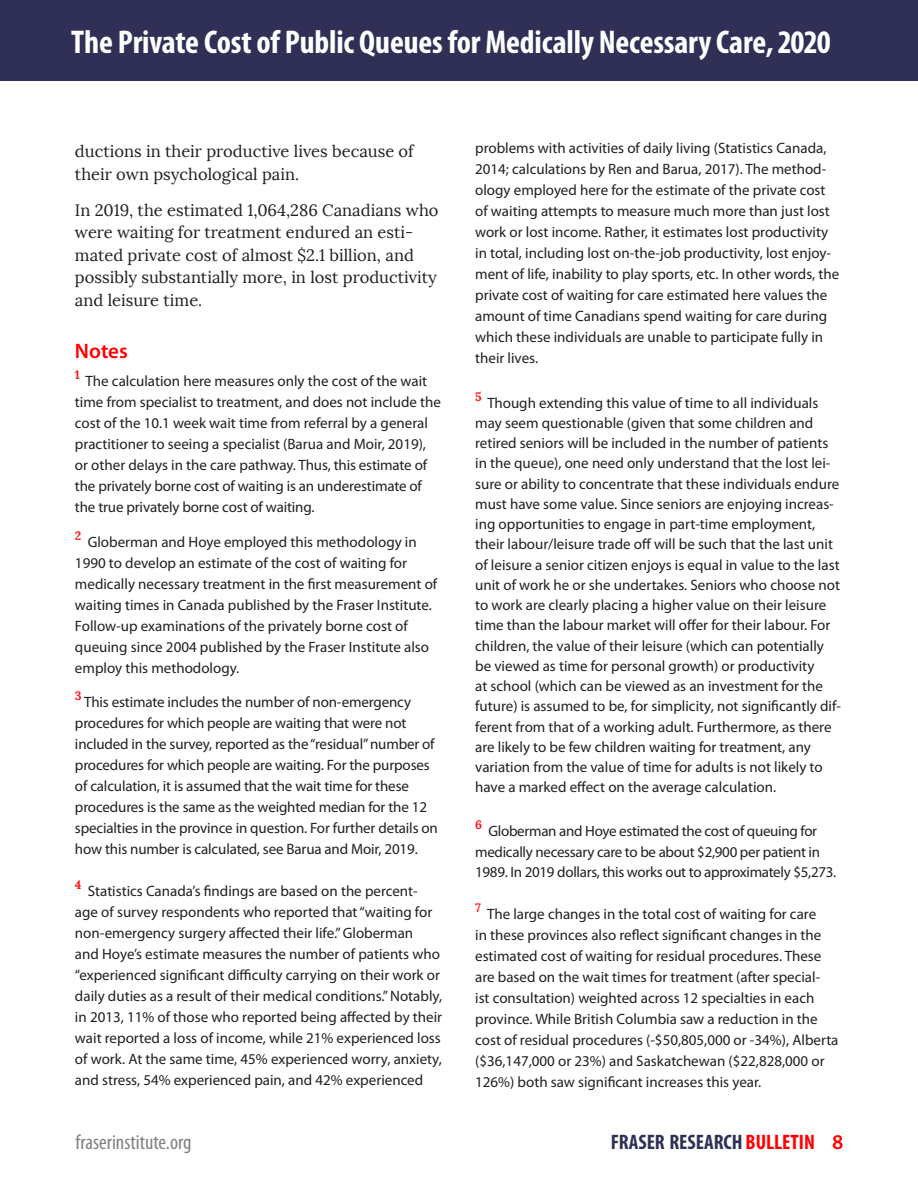
<style>
.page{position:relative;width:918px;height:1188px;background:#fff}
.page>*{position:absolute;margin:0;border:0;box-sizing:border-box;transform-origin:0 0}
.t1{font:700 condensed 33px "Myriad Pro";letter-spacing:-.005em;color:#fff}
.t2{font:700 condensed 21px "Myriad Pro";color:#303057}
.t3{font:condensed 21px "Myriad Pro";color:#828080}
.Head_2{font:600 21px "Myriad Pro";color:#f00}
.t4{font:16.5px/22.5px "Lora";color:#231f20}
.table_source{font:15px/21px "Myriad Pro";color:#231f20}
.table_source-2{font:15px/20.5px "Myriad Pro";letter-spacing:-.02em;color:#231f20}
.table_source-3{font:700 12.3px "Lora";color:#ff1a1a}
.s1{color:#f00}
.s2{font-weight:600;font-stretch:normal;color:#f00}
</style>
<div class="page">
<div style="left:0;top:0;width:918px;height:81px;background:#303057"></div>
<h1 class="t1" style="left:71px;top:21px;width:761px">The Private Cost of Public Queues for Medically Necessary Care, 2020</h1>
<p class="t4" style="left:75px;top:141px;width:340px">ductions in their productive lives because of their own psychological pain.</p>
<p class="t4" style="left:75px;top:199px;width:365px">In 2019, the estimated 1,064,286 Canadians who were waiting for treatment endured an esti&shy;mated private cost of almost $2.1 billion, and possibly substantially more, in lost productivity and leisure time.</p>
<p class="Head_2" style="left:75px;top:338px;width:54px">Notes</p>
<p class="table_source-3" style="left:75px;top:367px;width:6px">1</p>
<p class="table_source" style="left:75px;top:370px;width:368px;text-indent:11px">The calculation here measures only the cost of the wait time from specialist to treatment, and does not include the cost of the 10.1 week wait time from referral by a general practitioner to seeing a specialist (Barua and Moir, 2019), or other delays in the care pathway. Thus, this estimate of the privately borne cost of waiting is an underestimate of the true privately borne cost of waiting.</p>
<p class="table_source-3" style="left:75px;top:527px;width:8px">2</p>
<p class="table_source" style="left:75px;top:531px;width:364px;text-indent:13px">Globerman and Hoye employed this methodology in 1990 to develop an estimate of the cost of waiting for medically necessary treatment in the first measurement of waiting times in Canada published by the Fraser Institute.<br>Follow-up examinations of the privately borne cost of queuing since 2004 published by the Fraser Institute also employ this methodology.</p>
<p class="table_source-3" style="left:75px;top:688px;width:8px">3</p>
<p class="table_source" style="left:75px;top:691px;width:364px;text-indent:9px">This estimate includes the number of non-emergency procedures for which people are waiting that were not included in the survey, reported as the “residual” number of procedures for which people are waiting. For the purposes of calculation, it is assumed that the wait time for these procedures is the same as the weighted median for the 12 specialties in the province in question. For further details on how this number is calculated, see Barua and Moir, 2019.</p>
<p class="table_source-3" style="left:75px;top:877px;width:8px">4</p>
<p class="table_source" style="left:75px;top:880px;width:369px;text-indent:13px">Statistics Canada’s findings are based on the percent&shy;age of survey respondents who reported that “waiting for non-emergency surgery affected their life.” Globerman<br>and Hoye’s estimate measures the number of patients who “experienced significant difficulty carrying on their work or daily duties as a result of their medical conditions.” Notably, in 2013, 11% of those who reported being affected by their wait reported a loss of income, while 21% experienced loss of work. At the same time, 45% experienced worry, anxiety, and stress, 54% experienced pain, and 42% experienced</p>
<p class="table_source" style="left:475px;top:137px;width:366px">problems with activities of daily living (Statistics Canada, 2014; calculations by Ren and Barua, 2017). The method&shy;ology employed here for the estimate of the private cost of waiting attempts to measure much more than just lost work or lost income. Rather, it estimates lost productivity in total, including lost on-the-job productivity, lost enjoy&shy;ment of life, inability to play sports, etc. In other words, the private cost of waiting for care estimated here values the amount of time Canadians spend waiting for care during which these individuals are unable to participate fully in their lives.</p>
<p class="table_source-3" style="left:475px;top:388px;width:8px">5</p>
<p class="table_source" style="left:475px;top:392px;width:367px;line-height:20.2px;text-indent:12px">Though extending this value of time to all individuals may seem questionable (given that some children and retired seniors will be included in the number of patients in the queue), one need only understand that the lost lei&shy;sure or ability to concentrate that these individuals endure must have some value. Since seniors are enjoying increas&shy;ing opportunities to engage in part-time employment, their labour/leisure trade off will be such that the last unit of leisure a senior citizen enjoys is equal in value to the last unit of work he or she undertakes. Seniors who choose not to work are clearly placing a higher value on their leisure time than the labour market will offer for their labour. For children, the value of their leisure (which can potentially be viewed as time for personal growth) or productivity<br>at school (which can be viewed as an investment for the future) is assumed to be, for simplicity, not significantly dif&shy;ferent from that of a working adult. Furthermore, as there are likely to be few children waiting for treatment, any variation from the value of time for adults is not likely to have a marked effect on the average calculation.</p>
<p class="table_source-3" style="left:475px;top:817px;width:9px">6</p>
<p class="table_source-2" style="left:475px;top:820px;width:363px;text-indent:13px">Globerman and Hoye estimated the cost of queuing for medically necessary care to be about $2,900 per patient in<br>1989. In 2019 dollars, this works out to approximately $5,273.</p>
<p class="table_source-3" style="left:475px;top:899px;width:7px">7</p>
<p class="table_source" style="left:475px;top:903px;width:365px;text-indent:12px">The large changes in the total cost of waiting for care<br>in these provinces also reflect significant changes in the estimated cost of waiting for residual procedures. These are based on the wait times for treatment (after special-<br>ist consultation) weighted across 12 specialties in each province. While British Columbia saw a reduction in the cost of residual procedures (-$50,805,000 or -34%), Alberta ($36,147,000 or 23%) and Saskatchewan ($22,828,000 or 126%) both saw significant increases this year.</p>
<h2 class="t3" style="left:76px;top:1129px;width:117px">fraserinstitute.org</h2>
<h2 class="t2" style="left:611px;top:1129px;width:234px">FRASER RESEARCH <span class="s1">BULLETIN</span> <span class="s2">8</span></h2>
</div>
